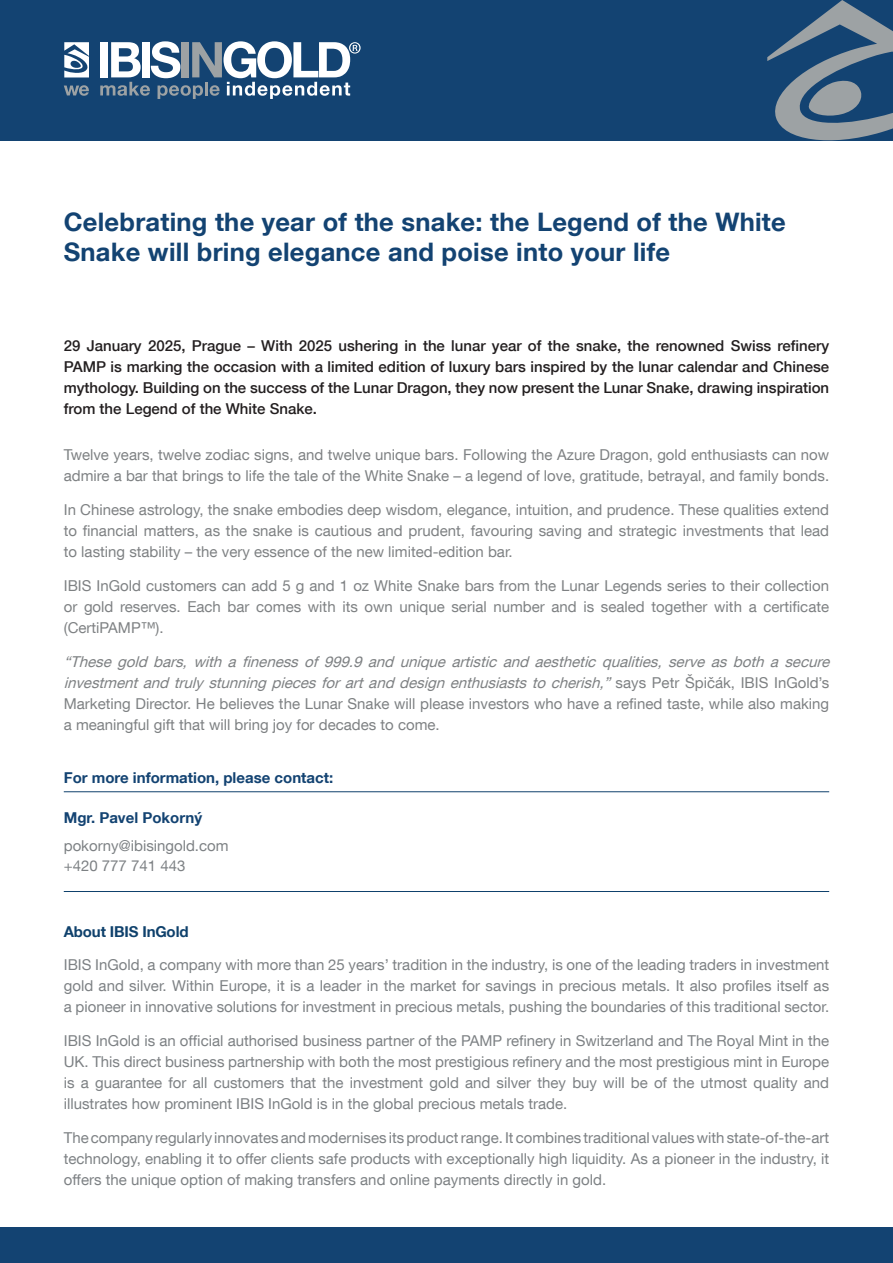
<style>
.page{position:relative;width:893px;height:1263px;background:#fff}
.page>*{position:absolute;margin:0;border:0;box-sizing:border-box;transform-origin:0 0}
.t1{font:700 25.5px/30.6px "Helvetica Neue LT Com";letter-spacing:.01em;color:#134372}
.t2{font:15px/21px "Helvetica Neue LT Com";color:#7e8183}
.t3{font:15px/21px "Helvetica Neue LT Com";color:#7d8184;text-align:justify}
.t4{font:500 15px/21px "Helvetica Neue LT Com";color:#231f20;text-align:justify}
.t5{font:700 15px "Helvetica Neue LT Com";color:#134372}
.t6{font:700 15px "Helvetica Neue LT Com";letter-spacing:-.01em;color:#0f416c}
.s1{font-style:italic}
</style>
<div class="page">
<div style="left:0;top:0;width:893px;height:140px;background:#134372"></div>
<svg style="left:767px;top:0;width:126px;height:141px"></svg>
<div style="left:0;top:1227px;width:893px;height:36px;background:#134372"></div>
<svg style="left:64px;top:85px;width:25px;height:11px"></svg>
<svg style="left:64px;top:42px;width:25px;height:35px"></svg>
<svg style="left:100px;top:41px;width:261px;height:58px"></svg>
<hr style="left:64px;top:791px;width:765px;height:1px;background:#0f416c">
<hr style="left:64px;top:891px;width:765px;height:1px;background:#0f416c">
<h1 class="t1" style="left:64px;top:206px;width:723px">Celebrating the year of the snake: the Legend of the White<br>Snake will bring elegance and poise into your life</h1>
<p class="t4" style="left:64px;top:335px;width:767px">29 January 2025, Prague – With 2025 ushering in the lunar year of the snake, the renowned Swiss refinery PAMP is marking the occasion with a limited edition of luxury bars inspired by the lunar calendar and Chinese mythology. Building on the success of the Lunar Dragon, they now present the Lunar Snake, drawing inspiration from the Legend of the White Snake.</p>
<p class="t2" style="left:64px;top:444px;width:767px">Twelve years, twelve zodiac signs, and twelve unique bars. Following the Azure Dragon, gold enthusiasts can now admire a bar that brings to life the tale of the White Snake – a legend of love, gratitude, betrayal, and family bonds.</p>
<p class="t2" style="left:64px;top:499px;width:767px;text-align:justify">In Chinese astrology, the snake embodies deep wisdom, elegance, intuition, and prudence. These qualities extend to financial matters, as the snake is cautious and prudent, favouring saving and strategic investments that lead to lasting stability – the very essence of the new limited-edition bar.</p>
<p class="t2" style="left:64px;top:575px;width:767px;text-align:justify">IBIS InGold customers can add 5 g and 1 oz White Snake bars from the Lunar Legends series to their collection or gold reserves. Each bar comes with its own unique serial number and is sealed together with a certificate (CertiPAMP™).</p>
<p class="t2" style="left:64px;top:650px;width:772px"><span class="s1">“These gold bars, with a fineness of 999.9 and unique artistic and aesthetic qualities, serve as both a secure investment and truly stunning pieces for art and design enthusiasts to cherish,”</span> s a y s P e t r Š p i č á k , I B I S I n G o l d ’ s Marketing Director. He believes the Lunar Snake will please investors who have a refined taste, while also making a meaningful gift that will bring joy for decades to come.</p>
<p class="t5" style="left:64px;top:768px;width:271px">For more information, please contact:</p>
<p class="t5" style="left:64px;top:808px;width:140px">Mgr. Pavel Pokorný</p>
<p class="t3" style="left:64px;top:836px;width:166px;line-height:19.5px">pokorny@ibisingold.com +420 777 741 443</p>
<p class="t6" style="left:64px;top:922px;width:126px">About IBIS InGold</p>
<p class="t3" style="left:64px;top:954px;width:767px">IBIS InGold, a company with more than 25 years’ tradition in the industry, is one of the leading traders in investment gold and silver. Within Europe, it is a leader in the market for savings in precious metals. It also profiles itself as a pioneer in innovative solutions for investment in precious metals, pushing the boundaries of this traditional sector.</p>
<p class="t3" style="left:64px;top:1030px;width:767px">IBIS InGold is an official authorised business partner of the PAMP refinery in Switzerland and The Royal Mint in the UK. This direct business partnership with both the most prestigious refinery and the most prestigious mint in Europe is a guarantee for all customers that the investment gold and silver they buy will be of the utmost quality and illustrates how prominent IBIS InGold is in the global precious metals trade.</p>
<p class="t3" style="left:64px;top:1127px;width:767px">The company regularly innovates and modernises its product range. It combines traditional values with state‑of‑the‑art technology, enabling it to offer clients safe products with exceptionally high liquidity. As a pioneer in the industry, it offers the unique option of making transfers and online payments directly in gold.</p>
</div>
